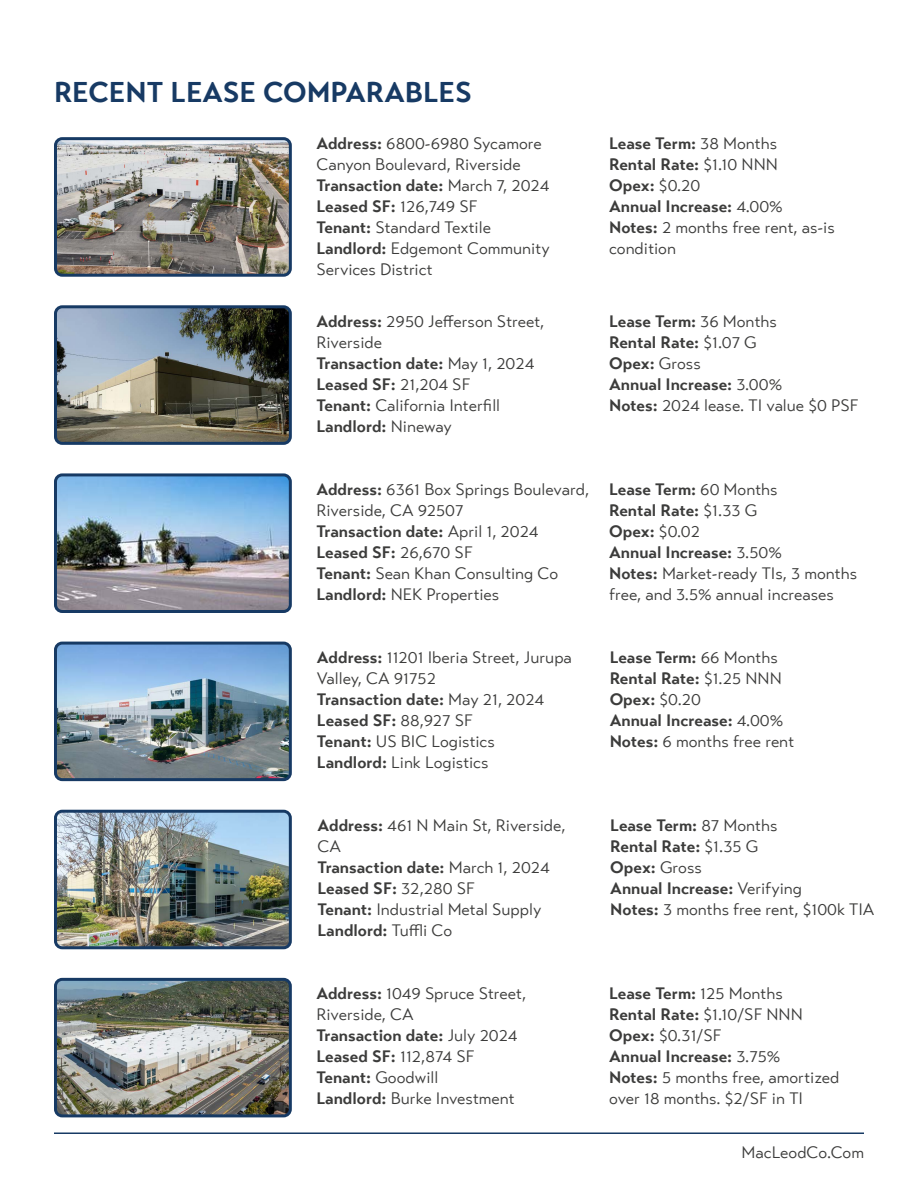
<style>
.page{position:relative;width:918px;height:1188px;background:#fff}
.page>*{position:absolute;margin:0;border:0;box-sizing:border-box;transform-origin:0 0}
.t1{font:700 28.5px "Transat Text";color:#173a64}
.t2{font:16.5px/21px "Transat Text Standard";color:#3c3c3b}
.t3{font:700 16.5px/21px "Transat Text";color:#3c3c3b}
.s1{font-family:"Transat Text";font-weight:700}
.s2{font-family:"Transat Text Standard";font-weight:400}
</style>
<div class="page">
<img style="left:58px;top:141px;width:230px;height:132px">
<div style="left:54px;top:137px;width:238px;height:140px;border:3px solid #173a64;border-radius:7px"></div>
<img style="left:58px;top:309px;width:230px;height:132px">
<div style="left:54px;top:305px;width:238px;height:140px;border:3px solid #173a64;border-radius:7px"></div>
<img style="left:58px;top:477px;width:230px;height:132px">
<div style="left:54px;top:473px;width:238px;height:140px;border:3px solid #173a64;border-radius:7px"></div>
<img style="left:56px;top:643px;width:234px;height:134px">
<div style="left:54px;top:642px;width:238px;height:139px;border:3px solid #173a64;border-radius:7px"></div>
<img style="left:56px;top:811px;width:232px;height:137px">
<div style="left:54px;top:810px;width:238px;height:139px;border:3px solid #173a64;border-radius:7px"></div>
<img style="left:56px;top:982px;width:234px;height:134px">
<div style="left:54px;top:978px;width:238px;height:139px;border:3px solid #173a64;border-radius:7px"></div>
<hr style="left:54px;top:1132px;width:810px;height:2px;background:#173a64">
<h1 class="t1" style="left:54px;top:74px;width:420px">RECENT LEASE COMPARABLES</h1>
<p class="t2" style="left:316px;top:133px;width:227px"><span class="s1">Address:</span> 6800-6980 Sycamore<br>Canyon Boulevard, Riverside</p>
<p class="t3" style="left:316px;top:175px;width:235px">Transaction date: <span class="s2">March 7, 2024<br></span>Leased SF: <span class="s2">126,749 SF</span></p>
<p class="t2" style="left:316px;top:217px;width:235px"><span class="s1">Tenant:</span> Standard Textile<br><span class="s1">Landlord:</span> Edgemont Community<br>Services District</p>
<p class="t2" style="left:316px;top:311px;width:229px"><span class="s1">Address:</span> 2950 Jefferson Street,<br>Riverside</p>
<p class="t3" style="left:316px;top:352px;width:220px">Transaction date: <span class="s2">May 1, 2024<br></span>Leased SF: <span class="s2">21,204 SF</span></p>
<p class="t2" style="left:316px;top:395px;width:185px"><span class="s1">Tenant:</span> California Interfill</p>
<p class="t3" style="left:316px;top:415px;width:137px">Landlord: <span class="s2">Nineway</span></p>
<p class="t2" style="left:316px;top:479px;width:274px"><span class="s1">Address:</span> 6361 Box Springs Boulevard,<br>Riverside, CA 92507</p>
<p class="t3" style="left:316px;top:521px;width:224px">Transaction date: <span class="s2">April 1, 2024<br></span>Leased SF: <span class="s2">26,670 SF</span></p>
<p class="t2" style="left:316px;top:563px;width:243px"><span class="s1">Tenant:</span> Sean Khan Consulting Co<br><span class="s1">Landlord:</span> NEK Properties</p>
<p class="t2" style="left:317px;top:647px;width:256px"><span class="s1">Address:</span> 11201 Iberia Street, Jurupa<br>Valley, CA 91752</p>
<p class="t3" style="left:317px;top:689px;width:229px">Transaction date: <span class="s2">May 21, 2024<br></span>Leased SF: <span class="s2">88,927 SF</span></p>
<p class="t2" style="left:317px;top:731px;width:179px"><span class="s1">Tenant:</span> US BIC Logistics<br><span class="s1">Landlord:</span> Link Logistics</p>
<p class="t2" style="left:318px;top:815px;width:249px"><span class="s1">Address:</span> 461 N Main St, Riverside,<br>CA</p>
<p class="t3" style="left:318px;top:857px;width:234px">Transaction date: <span class="s2">March 1, 2024<br></span>Leased SF: <span class="s2">32,280 SF</span></p>
<p class="t2" style="left:318px;top:899px;width:225px"><span class="s1">Tenant:</span> Industrial Metal Supply</p>
<p class="t3" style="left:318px;top:920px;width:136px">Landlord: <span class="s2">Tuffli Co</span></p>
<p class="t2" style="left:316px;top:983px;width:211px"><span class="s1">Address:</span> 1049 Spruce Street,<br>Riverside, CA</p>
<p class="t3" style="left:316px;top:1025px;width:203px">Transaction date: <span class="s2">July 2024<br></span>Leased SF: <span class="s2">112,874 SF</span></p>
<p class="t2" style="left:316px;top:1067px;width:200px"><span class="s1">Tenant:</span> Goodwill<br><span class="s1">Landlord:</span> Burke Investment</p>
<p class="t3" style="left:609px;top:133px;width:175px">Lease Term: <span class="s2">38 Months<br></span>Rental Rate: <span class="s2">$1.10 NNN<br></span>Opex: <span class="s2">$0.20<br></span>Annual Increase: <span class="s2">4.00%</span></p>
<p class="t2" style="left:609px;top:217px;width:227px"><span class="s1">Notes:</span> 2 months free rent, as-is condition</p>
<p class="t3" style="left:609px;top:311px;width:175px">Lease Term: <span class="s2">36 Months<br></span>Rental Rate: <span class="s2">$1.07 G<br></span>Opex: <span class="s2">Gross<br></span>Annual Increase: <span class="s2">3.00%</span></p>
<p class="t2" style="left:609px;top:395px;width:251px"><span class="s1">Notes:</span> 2024 lease. TI value $0 PSF</p>
<p class="t3" style="left:609px;top:479px;width:174px">Lease Term: <span class="s2">60 Months<br></span>Rental Rate: <span class="s2">$1.33 G<br></span>Opex: <span class="s2">$0.02<br></span>Annual Increase: <span class="s2">3.50%</span></p>
<p class="t2" style="left:609px;top:563px;width:250px"><span class="s1">Notes:</span> Market-ready TIs, 3 months free, and 3.5% annual increases</p>
<p class="t3" style="left:610px;top:647px;width:175px">Lease Term: <span class="s2">66 Months<br></span>Rental Rate: <span class="s2">$1.25 NNN<br></span>Opex: <span class="s2">$0.20<br></span>Annual Increase: <span class="s2">4.00%</span></p>
<p class="t2" style="left:610px;top:731px;width:186px"><span class="s1">Notes:</span> 6 months free rent</p>
<p class="t3" style="left:610px;top:815px;width:193px">Lease Term: <span class="s2">87 Months<br></span>Rental Rate: <span class="s2">$1.35 G<br></span>Opex: <span class="s2">Gross<br></span>Annual Increase: <span class="s2">Verifying</span></p>
<p class="t2" style="left:610px;top:899px;width:266px"><span class="s1">Notes:</span> 3 months free rent, $100k TIA</p>
<p class="t3" style="left:609px;top:983px;width:195px">Lease Term: <span class="s2">125 Months<br></span>Rental Rate: <span class="s2">$1.10/SF NNN</span></p>
<p class="t2" style="left:609px;top:1025px;width:114px"><span class="s1">Opex:</span> $0.31/SF</p>
<p class="t3" style="left:609px;top:1046px;width:173px">Annual Increase: <span class="s2">3.75%</span></p>
<p class="t2" style="left:609px;top:1067px;width:232px"><span class="s1">Notes:</span> 5 months free, amortized over 18 months. $2/SF in TI</p>
<p class="t2" style="left:741px;top:1142px;width:124px">MacLeodCo.Com</p>
</div>
